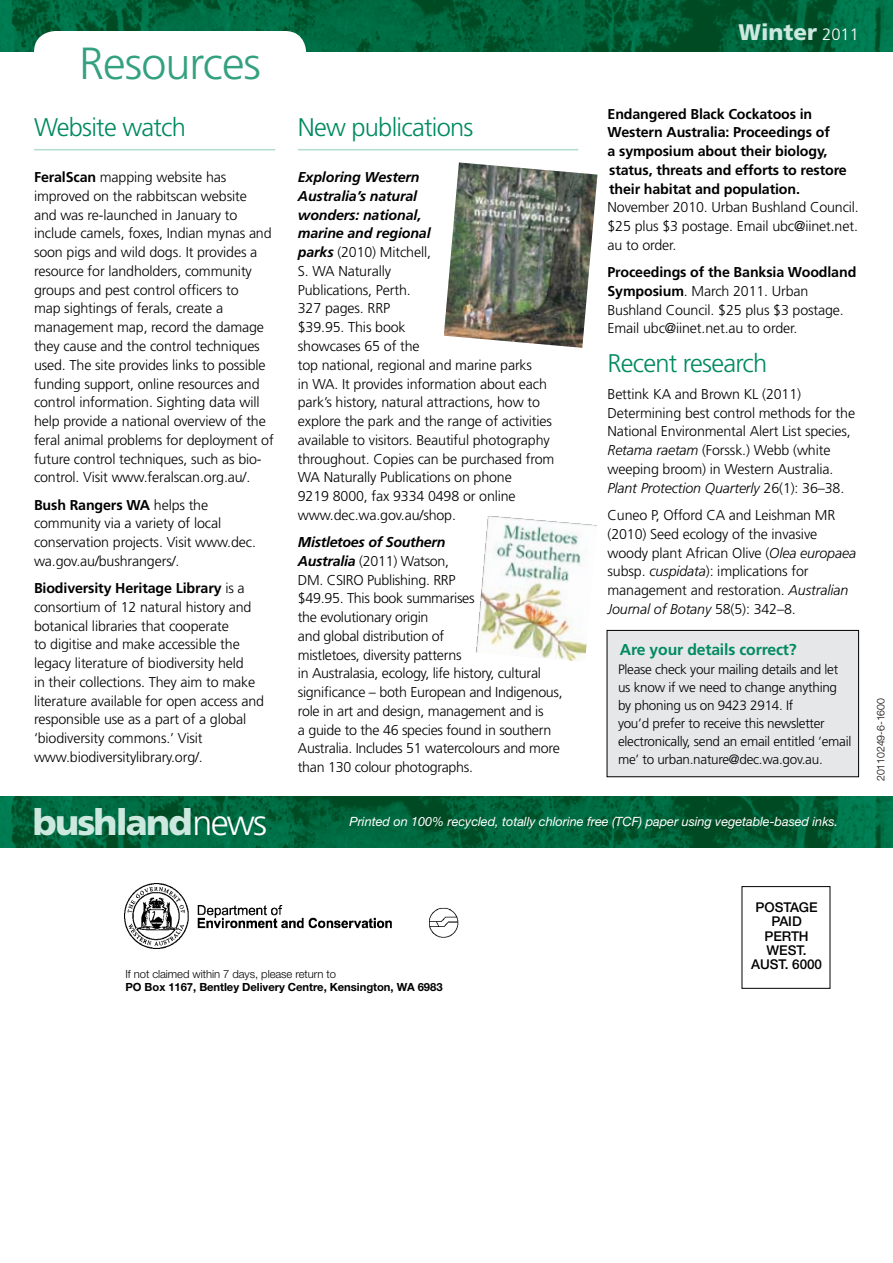
<style>
.page{position:relative;width:893px;height:1263px;background:#fff}
.page>*{position:absolute;margin:0;border:0;box-sizing:border-box;transform-origin:0 0}
.t1{font:300 45px "Frutiger";letter-spacing:-.02em;color:#33a17f}
.t2{font:900 36px "Frutiger";letter-spacing:-.05em;color:#cce8df}
.t3{font:300 25.5px "Frutiger";letter-spacing:-.03em;color:#008a5f}
.t4{font:900 22.5px "Frutiger";color:#cce8df}
.t5{font:700 15.75px "Frutiger";letter-spacing:-.01em;color:#008a5f}
.t6{font:300 14.25px/18.8px "Frutiger";letter-spacing:-.01em;color:#000}
.t7{font:700 14.25px/18.8px "Frutiger";letter-spacing:-.01em;color:#000}
.t8{font:300 13.5px/18px "Frutiger";letter-spacing:-.02em;color:#000}
.t9{font:500 13.5px/14.2px "Helvetica Neue";letter-spacing:-.005em;color:#000;text-align:center}
.t10{font:italic 12.75px "Helvetica Neue";letter-spacing:-.005em;color:#fff}
.t11{font:700 11.25px "Helvetica Neue";letter-spacing:-.005em;color:#000}
.t12{font:300 11.25px "Helvetica Neue";letter-spacing:-.005em;color:#000}
.t13{font:300 10.5px "Helvetica Neue";letter-spacing:-.005em;color:#000}
.s1{font-weight:700}
.s2{font-weight:700;font-style:italic}
.s3{font-weight:300;font-size:16.5px;color:#fff}
.s4{font-style:italic}
.s5{font-weight:300;color:#fff}
</style>
<div class="page">
<img style="left:0;top:0;width:893px;height:51px">
<img style="left:0;top:796px;width:893px;height:51px">
<div style="left:34px;top:31px;width:272px;height:94px;background:#fff;border-radius:21px"></div>
<hr style="left:34px;top:149px;width:241px;height:1px;background:#b3dccf">
<hr style="left:298px;top:149px;width:280px;height:1px;background:#b3dccf">
<img style="left:125px;top:883px;width:333px;height:65px">
<div style="left:742px;top:886px;width:88px;height:103px;border:1px solid #000"></div>
<div style="left:607px;top:630px;width:252px;height:147px;background:#e6e7e8"></div>
<div style="left:607px;top:630px;width:252px;height:147px;border:1px solid #000"></div>
<img style="left:444px;top:162px;width:153px;height:186px">
<img style="left:476px;top:516px;width:121px;height:145px">
<h1 class="t1" style="left:79px;top:38px;width:184px">Resources</h1>
<h3 class="t3" style="left:34px;top:113px;width:153px">Website watch</h3>
<p class="t6" style="left:34px;top:168px;width:241px"><span class="s1">FeralScan</span> mapping website has improved on the rabbitscan website<br>and was re-launched in January to include camels, foxes, Indian mynas and soon pigs and wild dogs. It provides a resource for landholders, community groups and pest control officers to<br>map sightings of ferals, create a management map, record the damage they cause and the control techniques used. The site provides links to possible funding support, online resources and control information. Sighting data will help provide a national overview of the feral animal problems for deployment of future control techniques, such as bio&shy;control. Visit www.feralscan.org.au/.</p>
<p class="t6" style="left:34px;top:495px;width:223px"><span class="s1">Bush Rangers WA</span> helps the community via a variety of local conservation projects. Visit www.dec. wa.gov.au/bushrangers/.</p>
<p class="t6" style="left:34px;top:579px;width:232px"><span class="s1">Biodiversity Heritage Library</span> is a consortium of 12 natural history and botanical libraries that cooperate<br>to digitise and make accessible the legacy literature of biodiversity held<br>in their collections. They aim to make literature available for open access and responsible use as a part of a global ‘biodiversity commons.’ Visit www.biodiversitylibrary.org/.</p>
<h3 class="t3" style="left:298px;top:113px;width:177px">New publications</h3>
<p class="t6" style="left:298px;top:168px;width:258px"><span class="s2">Exploring Western<br>Australia’s natural<br>wonders: national,<br>marine and regional<br>parks</span> (2010) Mitchell,<br>S. WA Naturally<br>Publications, Perth.<br>327 pages. RRP<br>$39.95. This book<br>showcases 65 of the<br>top national, regional and marine parks<br>in WA. It provides information about each park’s history, natural attractions, how to explore the park and the range of activities available to visitors. Beautiful photography throughout. Copies can be purchased from<br>WA Naturally Publications on phone<br>9219 8000, fax 9334 0498 or online www.dec.wa.gov.au/shop.</p>
<p class="t6" style="left:298px;top:533px;width:266px"><span class="s2">Mistletoes of Southern<br>Australia</span> (2011) Watson,<br>DM. CSIRO Publishing. RRP<br>$49.95. This book summarises<br>the evolutionary origin<br>and global distribution of<br>mistletoes, diversity patterns<br>in Australasia, ecology, life history, cultural significance – both European and Indigenous, role in art and design, management and is<br>a guide to the 46 species found in southern Australia. Includes 51 watercolours and more than 130 colour photographs.</p>
<h3 class="t4" style="left:738px;top:18px;width:122px">Winter <span class="s3">2011</span></h3>
<p class="t7" style="left:607px;top:104px;width:241px">Endangered Black Cockatoos in Western Australia: Proceedings of<br>a symposium about their biology, status, threats and efforts to restore their habitat and population.</p>
<p class="t6" style="left:607px;top:198px;width:253px;text-align:justify">November 2010. Urban Bushland Council. $25 plus $3 postage. Email ubc@iinet.net. au to order.</p>
<p class="t6" style="left:607px;top:263px;width:250px"><span class="s1">Proceedings of the Banksia Woodland Symposium</span>. March 2011. Urban Bushland Council. $25 plus $3 postage.<br>Email ubc@iinet.net.au to order.</p>
<h3 class="t3" style="left:608px;top:348px;width:161px">Recent research</h3>
<p class="t6" style="left:608px;top:385px;width:249px">Bettink KA and Brown KL (2011)<br>Determining best control methods for the National Environmental Alert List species, <span class="s4">Retama raetam</span> (Forssk.) Webb (white weeping broom) in Western Australia.<br><span class="s4">Plant Protection Quarterly</span> 26(1): 36–38.</p>
<p class="t6" style="left:608px;top:506px;width:250px">Cuneo P, Offord CA and Leishman MR (2010) Seed ecology of the invasive woody plant African Olive (<span class="s4">Olea europaea </span>subsp. <span class="s4">cuspidata</span>): implications for management and restoration. <span class="s4">Australian Journal of Botany</span> 58(5): 342–8.</p>
<p class="t5" style="left:620px;top:640px;width:178px">Are your details correct?</p>
<p class="t8" style="left:618px;top:661px;width:235px">Please check your mailing details and let us know if we need to change anything by phoning us on 9423 2914. If<br>you’d prefer to receive this newsletter electronically, send an email entitled ‘email me’ to urban.nature@dec.wa.gov.au.</p>
<h2 class="t2" style="left:33px;top:800px;width:236px">bushland<span class="s5">news</span></h2>
<p class="t10" style="left:350px;top:814px;width:490px">Printed on 100% recycled, totally chlorine free (TCF) paper using vegetable-based inks.</p>
<p class="t13" style="left:874px;top:781px;width:84px;rotate:-90deg">20110249-6-1600</p>
<p class="t12" style="left:125px;top:967px;width:212px">If not claimed within 7 days, please return to</p>
<p class="t11" style="left:125px;top:980px;width:319px">PO Box 1167, Bentley Delivery Centre, Kensington, WA 6983</p>
<p class="t9" style="left:751px;top:900px;width:72px">POSTAGE<br>PAID<br>PERTH<br>WEST.<br>AUST. 6000</p>
</div>
